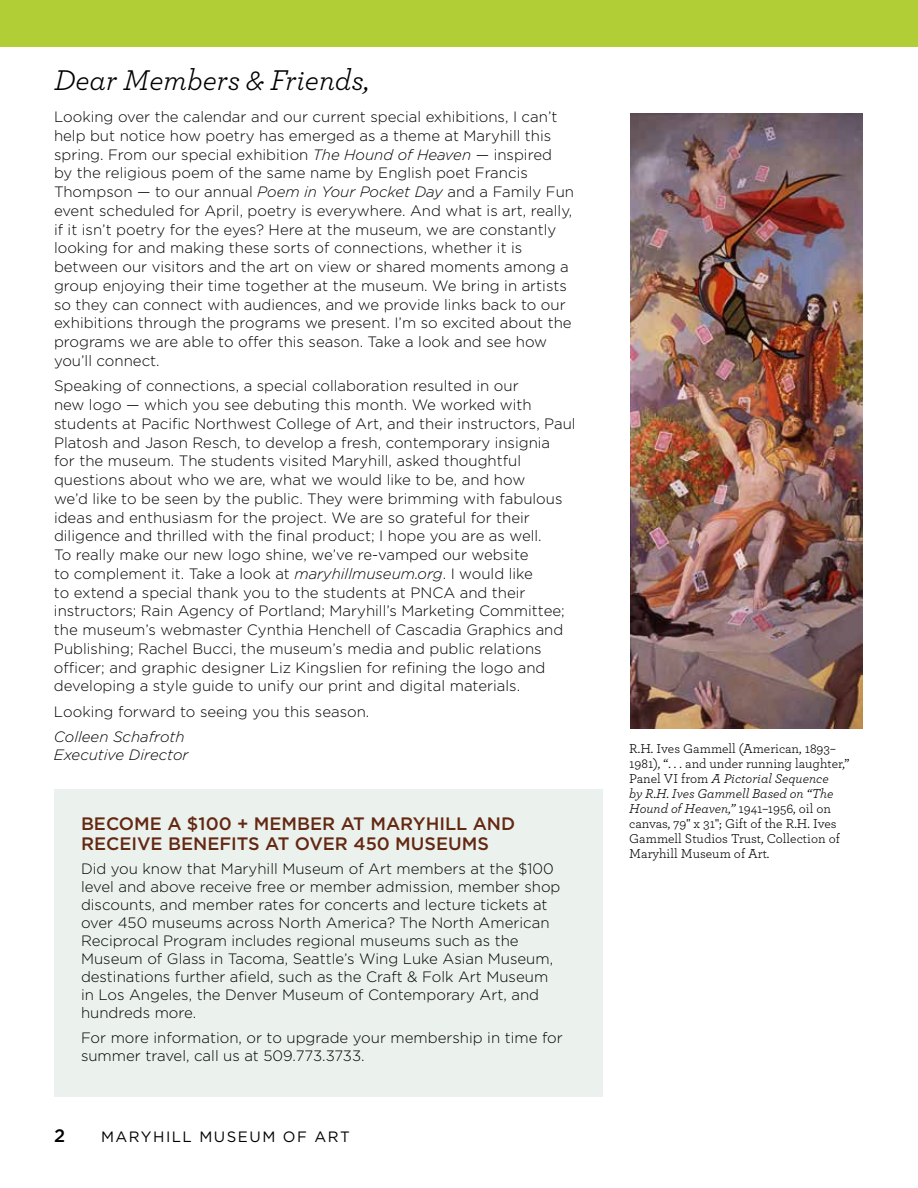
<style>
.page{position:relative;width:918px;height:1188px;background:#fff}
.page>*{position:absolute;margin:0;border:0;box-sizing:border-box;transform-origin:0 0}
.t1{font:italic 30px "Archer";color:#000}
.t2{font:500 18px/19.5px "Gotham";color:#642812}
.t3{font:500 18px "Gotham";color:#000}
.t4{font:300 15px/18.8px "Gotham";color:#000}
.t5{font:italic 300 15px/18px "Gotham";color:#000}
.t6{font:15px "Gotham";letter-spacing:.1em;color:#000}
.t7{font:13.5px/15px "Archer";color:#000}
.s1{font-style:italic}
</style>
<div class="page">
<div style="left:0;top:0;width:918px;height:47px;background:#b2ce37"></div>
<img style="left:630px;top:113px;width:233px;height:616px">
<div style="left:54px;top:789px;width:549px;height:307px;background:#ebf2ed"></div>
<h1 class="t1" style="left:54px;top:66px;width:317px">Dear Members &amp; Friends,</h1>
<p class="t4" style="left:54px;top:108px;width:522px">Looking over the calendar and our current special exhibitions, I can’t help but notice how poetry has emerged as a theme at Maryhill this spring. From our special exhibition <span class="s1">The Hound of Heaven</span> — inspired<br>by the religious poem of the same name by English poet Francis Thompson — to our annual <span class="s1">Poem in Your Pocket Day</span> and a Family Fun event scheduled for April, poetry is everywhere. And what is art, really, if it isn’t poetry for the eyes? Here at the museum, we are constantly looking for and making these sorts of connections, whether it is between our visitors and the art on view or shared moments among a group enjoying their time together at the museum. We bring in artists so they can connect with audiences, and we provide links back to our exhibitions through the programs we present. I’m so excited about the programs we are able to offer this season. Take a look and see how you’ll connect.</p>
<p class="t4" style="left:54px;top:378px;width:523px">Speaking of connections, a special collaboration resulted in our<br>new logo — which you see debuting this month. We worked with students at Pacific Northwest College of Art, and their instructors, Paul Platosh and Jason Resch, to develop a fresh, contemporary insignia<br>for the museum. The students visited Maryhill, asked thoughtful questions about who we are, what we would like to be, and how<br>we’d like to be seen by the public. They were brimming with fabulous ideas and enthusiasm for the project. We are so grateful for their diligence and thrilled with the final product; I hope you are as well.<br>To really make our new logo shine, we’ve re-vamped our website<br>to complement it. Take a look at <span class="s1">maryhillmuseum.org</span>. I would like<br>to extend a special thank you to the students at PNCA and their instructors; Rain Agency of Portland; Maryhill’s Marketing Committee; the museum’s webmaster Cynthia Henchell of Cascadia Graphics and Publishing; Rachel Bucci, the museum’s media and public relations officer; and graphic designer Liz Kingslien for refining the logo and developing a style guide to unify our print and digital materials.</p>
<p class="t4" style="left:54px;top:703px;width:317px">Looking forward to seeing you this season.</p>
<p class="t5" style="left:54px;top:728px;width:136px">Colleen Schafroth<br>Executive Director</p>
<p class="t2" style="left:81px;top:815px;width:436px">BECOME A $100 + MEMBER AT MARYHILL AND<br>RECEIVE BENEFITS AT OVER 450 MUSEUMS</p>
<p class="t4" style="left:81px;top:861px;width:481px;line-height:18px">Did you know that Maryhill Museum of Art members at the $100 level and above receive free or member admission, member shop discounts, and member rates for concerts and lecture tickets at over 450 museums across North America? The North American Reciprocal Program includes regional museums such as the Museum of Glass in Tacoma, Seattle’s Wing Luke Asian Museum, destinations further afield, such as the Craft &amp; Folk Art Museum in Los Angeles, the Denver Museum of Contemporary Art, and hundreds more.</p>
<p class="t4" style="left:81px;top:1030px;width:483px;line-height:18px">For more information, or to upgrade your membership in time for summer travel, call us at 509.773.3733.</p>
<p class="t3" style="left:54px;top:1128px;width:13px">2</p>
<p class="t6" style="left:101px;top:1130px;width:250px">MARYHILL MUSEUM OF ART</p>
<p class="t7" style="left:629px;top:742px;width:222px">R.H. Ives Gammell (American, 1893– 1981), “. . . and under running laughter,” Panel VI from <span class="s1">A Pictorial Sequence<br>by R.H. Ives Gammell Based on “The Hound of Heaven,”</span> 1941–1956, oil on canvas, 79" x 31"; Gift of the R.H. Ives Gammell Studios Trust, Collection of Maryhill Museum of Art.</p>
</div>
